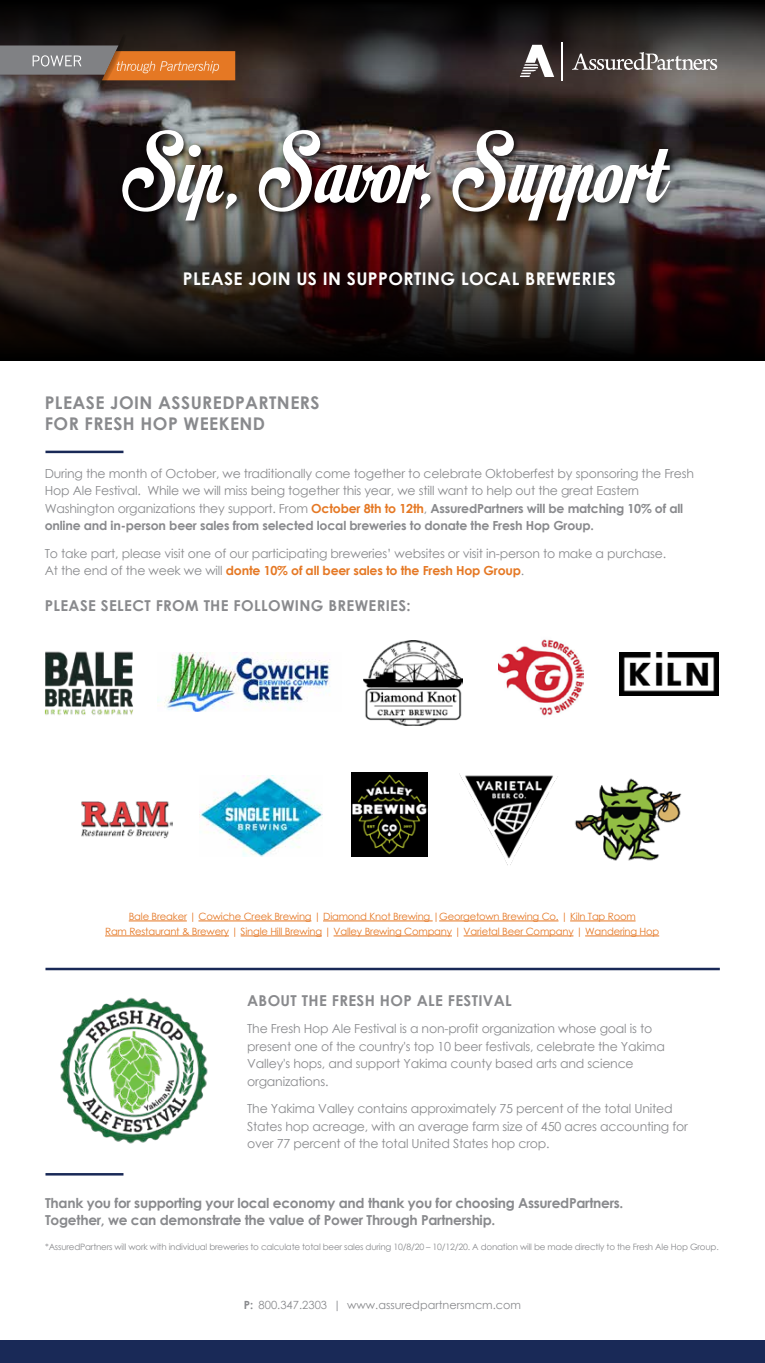
<style>
.page{position:relative;width:765px;height:1363px;background:#fff}
.page>*{position:absolute;margin:0;border:0;box-sizing:border-box;transform-origin:0 0}
.t1{font:100px "Motion Picture Personal Use";color:#fff}
.t2{font:700 17.5px/21px "Century Gothic";letter-spacing:.025em;color:#898a8d}
.t3{font:700 17.5px "Century Gothic";letter-spacing:.025em;color:#fff}
.t4{font:700 15px "Century Gothic";letter-spacing:.025em;color:#898a8d}
.t5{font:700 13.75px/17.5px "Century Gothic";letter-spacing:-.02em;color:#898a8d}
.t6{font:12.5px/17.5px "Century Gothic";letter-spacing:-.015em;color:#898a8d}
.t7{font:11.25px "Century Gothic";color:#898a8d}
.t8{font:10px/15px "Century Gothic";letter-spacing:-.02em;color:#e57724;text-align:center}
.t9{font:8.75px "Century Gothic";letter-spacing:-.025em;color:#898a8d}
.s1{font-weight:700;color:#e57824}
.s2{font-weight:700}
</style>
<div class="page">
<hr style="left:45px;top:451px;width:78px;height:2px;background:#192957">
<hr style="left:45px;top:968px;width:675px;height:2px;background:#192957">
<div style="left:0;top:1340px;width:765px;height:23px;background:#192957"></div>
<svg style="left:0;top:158px;width:765px;height:202px;background:#231a19"></svg>
<svg style="left:0;top:0;width:765px;height:158px;background:#2b2625"></svg>
<img style="left:116px;top:111px;width:566px;height:138px">
<img style="left:97px;top:34px;width:29px;height:59px">
<svg style="left:0;top:45px;width:235px;height:35px;background:#a37452"></svg>
<svg style="left:572px;top:52px;width:145px;height:18px;background:#7e7977"></svg>
<svg style="left:520px;top:45px;width:34px;height:32px"></svg>
<hr style="left:561px;top:42px;width:1px;height:38px;background:#fff">
<hr style="left:45px;top:1173px;width:78px;height:2px;background:#192957">
<hr style="left:129px;top:920px;width:58px;height:1px;background:#e57724">
<hr style="left:198px;top:920px;width:113px;height:1px;background:#e57724">
<hr style="left:323px;top:920px;width:110px;height:1px;background:#e57724">
<hr style="left:439px;top:920px;width:120px;height:1px;background:#e57724">
<hr style="left:570px;top:920px;width:66px;height:1px;background:#e57724">
<hr style="left:105px;top:935px;width:124px;height:1px;background:#e57724">
<hr style="left:241px;top:935px;width:81px;height:1px;background:#e57724">
<hr style="left:334px;top:935px;width:118px;height:1px;background:#e57724">
<hr style="left:464px;top:935px;width:109px;height:1px;background:#e57724">
<hr style="left:585px;top:935px;width:74px;height:1px;background:#e57724">
<img style="left:574px;top:778px;width:108px;height:83px">
<img style="left:352px;top:773px;width:75px;height:83px">
<img style="left:200px;top:775px;width:123px;height:81px">
<img style="left:364px;top:641px;width:98px;height:85px">
<img style="left:620px;top:653px;width:98px;height:43px">
<img style="left:157px;top:653px;width:173px;height:58px">
<img style="left:459px;top:773px;width:99px;height:92px">
<img style="left:60px;top:997px;width:148px;height:147px">
<img style="left:498px;top:639px;width:85px;height:77px">
<img style="left:82px;top:801px;width:90px;height:38px">
<img style="left:44px;top:651px;width:89px;height:64px">
<h1 class="t1" style="left:122px;top:114px;width:553px">Sip, Savor, Support</h1>
<h2 class="t3" style="left:183px;top:268px;width:435px">PLEASE JOIN US IN SUPPORTING LOCAL BREWERIES</h2>
<h2 class="t2" style="left:45px;top:392px;width:276px">PLEASE JOIN ASSUREDPARTNERS<br>FOR FRESH HOP WEEKEND</h2>
<p class="t6" style="left:45px;top:464px;width:651px">During the month of October, we traditionally come together to celebrate Oktoberfest by sponsoring the Fresh Hop Ale Festival. While we will miss being together this year, we still want to help out the great Eastern Washington organizations they support. From <span class="s1">October 8th to 12th</span>, <span class="s2">AssuredPartners will be matching 10% of all online and in-person beer sales from selected local breweries to donate the Fresh Hop Group.</span></p>
<p class="t6" style="left:45px;top:544px;width:623px">To take part, please visit one of our participating breweries’ websites or visit in-person to make a purchase.<br>At the end of the week we will <span class="s1">donte 10% of all beer sales to the Fresh Hop Group</span>.</p>
<p class="t4" style="left:45px;top:596px;width:368px">PLEASE SELECT FROM THE FOLLOWING BREWERIES:</p>
<p class="t8" style="left:105px;top:909px;width:556px">Bale Breaker | Cowiche Creek Brewing | Diamond Knot Brewing |Georgetown Brewing Co. | Kiln Tap Room<br>Ram Restaurant &amp; Brewery | Single Hill Brewing | Valley Brewing Company | Varietal Beer Company | Wandering Hop</p>
<p class="t4" style="left:247px;top:990px;width:266px">ABOUT THE FRESH HOP ALE FESTIVAL</p>
<p class="t6" style="left:247px;top:1019px;width:419px">The Fresh Hop Ale Festival is a non-profit organization whose goal is to present one of the country's top 10 beer festivals, celebrate the Yakima Valley's hops, and support Yakima county based arts and science organizations.</p>
<p class="t6" style="left:247px;top:1099px;width:442px">The Yakima Valley contains approximately 75 percent of the total United<br>States hop acreage, with an average farm size of 450 acres accounting for over 77 percent of the total United States hop crop.</p>
<p class="t5" style="left:45px;top:1193px;width:580px">Thank you for supporting your local economy and thank you for choosing AssuredPartners.<br>Together, we can demonstrate the value of Power Through Partnership.</p>
<p class="t9" style="left:45px;top:1241px;width:675px">*AssuredPartners will work with individual breweries to calculate total beer sales during 10/8/20 – 10/12/20. A donation will be made directly to the Fresh Ale Hop Group.</p>
<p class="t7" style="left:244px;top:1298px;width:279px"><span class="s2">P:</span> 800.347.2303 | www.assuredpartnersmcm.com</p>
</div>
